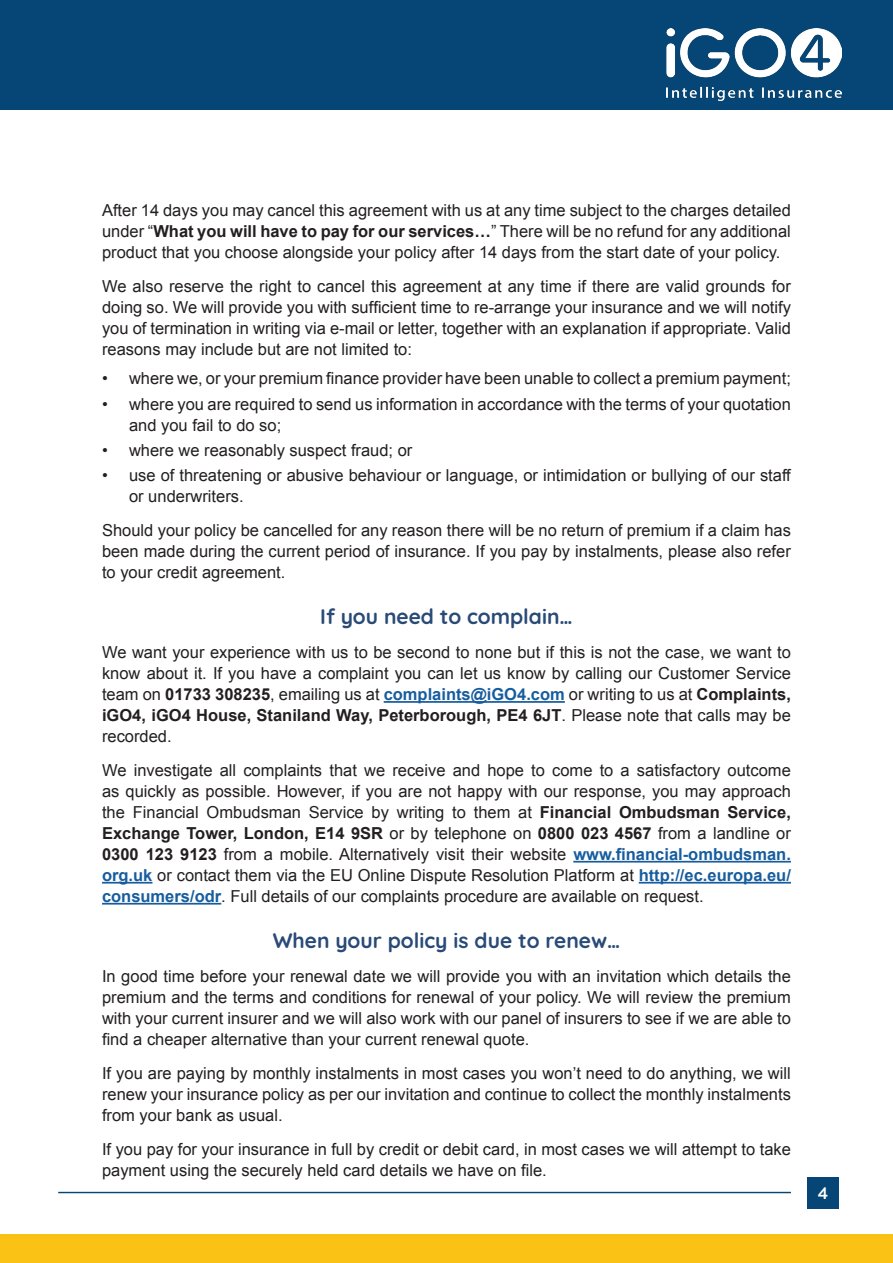
<style>
.page{position:relative;width:893px;height:1263px;background:#fff}
.page>*{position:absolute;margin:0;border:0;box-sizing:border-box;transform-origin:0 0}
.Heading_1{font:700 21px "Quicksand";color:#294a77}
.t1{font:16.5px/21px "Arial";color:#231f20;text-align:justify}
.t2{font:700 16.5px "Brandon Text";color:#fff}
.s1{font-weight:700}
.s2{font-weight:700;color:#175d9e}
</style>
<div class="page">
<div style="left:0;top:0;width:893px;height:110px;background:#054676"></div>
<img style="left:666px;top:28px;width:175px;height:73px">
<div style="left:0;top:1234px;width:893px;height:29px;background:#fac214"></div>
<div style="left:807px;top:1177px;width:32px;height:32px;background:#054676"></div>
<hr style="left:58px;top:1192px;width:733px;height:1px;background:#054676">
<hr style="left:384px;top:701px;width:181px;height:2px;background:#175d9e">
<hr style="left:573px;top:861px;width:218px;height:1px;background:#175d9e">
<hr style="left:102px;top:882px;width:50px;height:1px;background:#175d9e">
<hr style="left:639px;top:882px;width:152px;height:1px;background:#175d9e">
<hr style="left:102px;top:903px;width:119px;height:1px;background:#175d9e">
<p class="t1" style="left:102px;top:200px;width:690px">After 14 days you may cancel this agreement with us at any time subject to the charges detailed under “<span class="s1">What you will have to pay for our services…</span>” There will be no refund for any additional product that you choose alongside your policy after 14 days from the start date of your policy.</p>
<p class="t1" style="left:102px;top:275px;width:690px">We also reserve the right to cancel this agreement at any time if there are valid grounds for doing so. We will provide you with sufficient time to re-arrange your insurance and we will notify you of termination in writing via e-mail or letter, together with an explanation if appropriate. Valid reasons may include but are not limited to:</p>
<p class="t1" style="left:102px;top:368px;width:690px">• where we, or your premium finance provider have been unable to collect a premium payment;</p>
<p class="t1" style="left:129px;top:393px;width:663px;text-indent:-27px">• where you are required to send us information in accordance with the terms of your quotation and you fail to do so;</p>
<p class="t1" style="left:102px;top:439px;width:312px">• where we reasonably suspect fraud; or</p>
<p class="t1" style="left:129px;top:465px;width:663px;text-indent:-27px">• use of threatening or abusive behaviour or language, or intimidation or bullying of our staff or underwriters.</p>
<p class="t1" style="left:102px;top:519px;width:690px">Should your policy be cancelled for any reason there will be no return of premium if a claim has been made during the current period of insurance. If you pay by instalments, please also refer to your credit agreement.</p>
<p class="Heading_1" style="left:320px;top:599px;width:254px">If you need to complain…</p>
<p class="t1" style="left:102px;top:642px;width:690px">We want your experience with us to be second to none but if this is not the case, we want to know about it. If you have a complaint you can let us know by calling our Customer Service team on <span class="s1">01733 308235</span>, emailing us at <span class="s2">complaints@iGO4.com</span> or writing to us at <span class="s1">Complaints, iGO4, iGO4 House, Staniland Way, Peterborough, PE4 6JT</span>. Please note that calls may be recorded.</p>
<p class="t1" style="left:102px;top:759px;width:690px">We investigate all complaints that we receive and hope to come to a satisfactory outcome as quickly as possible. However, if you are not happy with our response, you may approach the Financial Ombudsman Service by writing to them at <span class="s1">Financial Ombudsman Service, Exchange Tower, London, E14 9SR</span> or by telephone on <span class="s1">0800 023 4567</span> from a landline or <span class="s1">0300 123 9123</span> from a mobile. Alternatively visit their website <span class="s2">www.financial-ombudsman. org.uk</span> or contact them via the EU Online Dispute Resolution Platform at <span class="s2">http://ec.europa.eu/ consumers/odr</span>. Full details of our complaints procedure are available on request.</p>
<p class="Heading_1" style="left:273px;top:923px;width:349px">When your policy is due to renew…</p>
<p class="t1" style="left:102px;top:966px;width:690px">In good time before your renewal date we will provide you with an invitation which details the premium and the terms and conditions for renewal of your policy. We will review the premium with your current insurer and we will also work with our panel of insurers to see if we are able to find a cheaper alternative than your current renewal quote.</p>
<p class="t1" style="left:102px;top:1062px;width:690px">If you are paying by monthly instalments in most cases you won’t need to do anything, we will renew your insurance policy as per our invitation and continue to collect the monthly instalments from your bank as usual.</p>
<p class="t1" style="left:102px;top:1138px;width:690px">If you pay for your insurance in full by credit or debit card, in most cases we will attempt to take payment using the securely held card details we have on file.</p>
<p class="t2" style="left:818px;top:1182px;width:12px">4</p>
</div>
